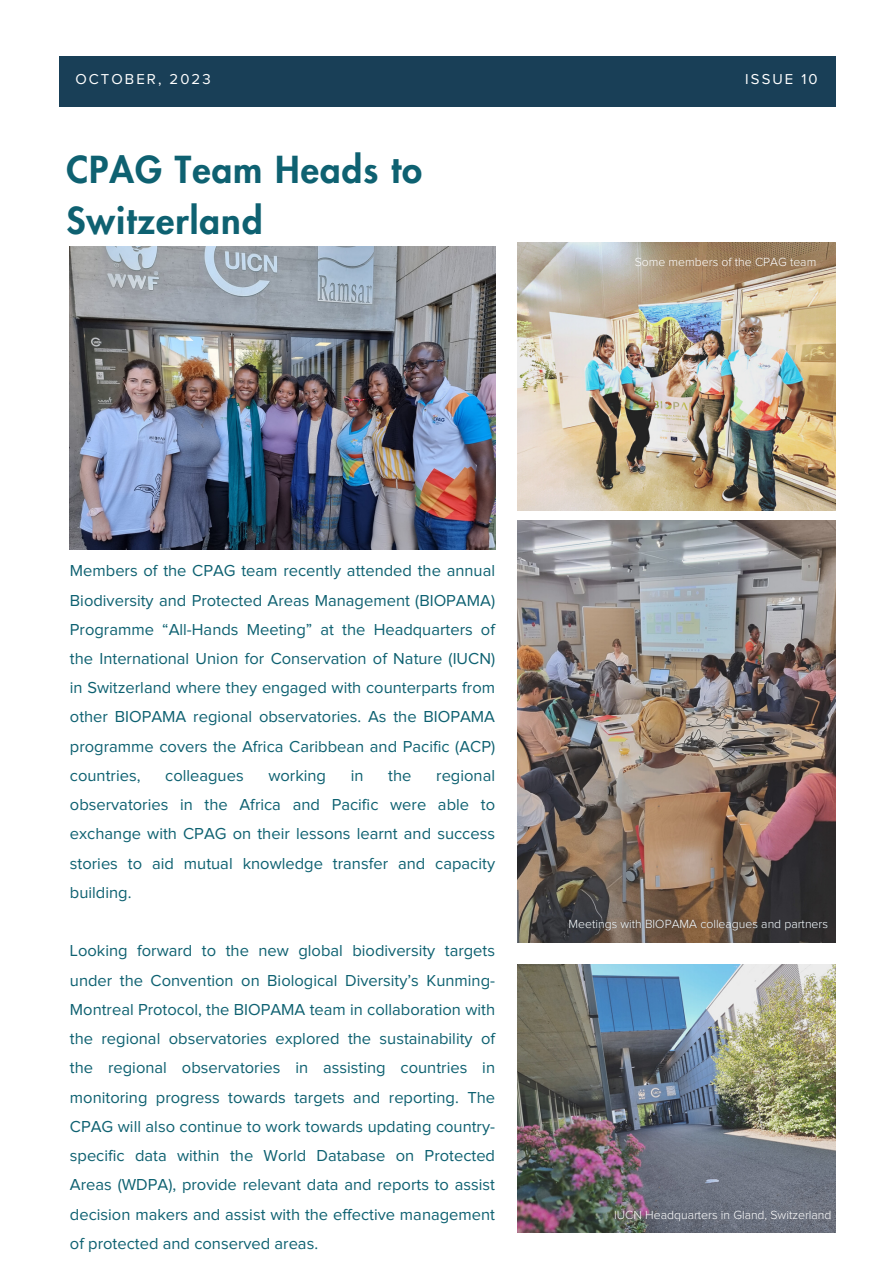
<style>
.page{position:relative;width:893px;height:1264px;background:#fff}
.page>*{position:absolute;margin:0;border:0;box-sizing:border-box;transform-origin:0 0}
.t1{font:800 36.3px/50.6px "Futura LT Pro";letter-spacing:.03em;color:#0e6171}
.t2{font:16.5px/29.2px "Proxima Nova";color:#0e6171;text-align:justify}
.t3{font:14.85px "Proxima Nova";letter-spacing:.14em;color:#fff}
.t4{font:300 12.3px "Proxima Nova";color:#fff}
</style>
<div class="page">
<div style="left:59px;top:56px;width:776px;height:51px;background:#193f57"></div>
<img style="left:517px;top:520px;width:318px;height:422px">
<img style="left:517px;top:242px;width:318px;height:268px">
<img style="left:517px;top:964px;width:318px;height:268px">
<img style="left:70px;top:246px;width:425px;height:303px">
<p class="t3" style="left:75px;top:73px;width:137px">OCTOBER, 2023</p>
<p class="t3" style="left:745px;top:73px;width:74px">ISSUE 10</p>
<p class="t1" style="left:66px;top:146px;width:357px">CPAG Team Heads to<br>Switzerland</p>
<p class="t4" style="left:634px;top:256px;width:183px">Some members of the CPAG team</p>
<p class="t2" style="left:70px;top:557px;width:426px">Members of the CPAG team recently attended the annual Biodiversity and Protected Areas Management (BIOPAMA)<br>Programme “All-Hands Meeting” at the Headquarters of the International Union for Conservation of Nature (IUCN) in Switzerland where they engaged with counterparts from other BIOPAMA regional observatories. As the BIOPAMA programme covers the Africa Caribbean and Pacific (ACP) countries,</p>
<p class="t2" style="left:70px;top:761px;width:426px;text-indent:366px">regional observatories in the Africa and Pacific were able to exchange with CPAG on their lessons learnt and success stories to aid mutual knowledge transfer and capacity building.</p>
<p class="t2" style="left:165px;top:761px;width:80px">colleagues</p>
<p class="t2" style="left:268px;top:761px;width:59px">working</p>
<p class="t2" style="left:351px;top:761px;width:14px">in</p>
<p class="t2" style="left:388px;top:761px;width:25px">the</p>
<p class="t2" style="left:70px;top:936px;width:426px">Looking forward to the new global biodiversity targets under the Convention on Biological Diversity’s Kunming-Montreal Protocol, the BIOPAMA team in collaboration with the regional observatories explored the sustainability of the regional observatories in assisting countries in monitoring progress towards targets and reporting. The CPAG will also continue to work towards updating country&shy;specific data within the World Database on Protected Areas (WDPA), provide relevant data and reports to assist decision makers and assist with the effective management of protected and conserved areas.</p>
<p class="t4" style="left:568px;top:917px;width:261px">Meetings with BIOPAMA colleagues and partners</p>
<p class="t4" style="left:614px;top:1209px;width:219px">IUCN Headquarters in Gland, Switzerland</p>
</div>
